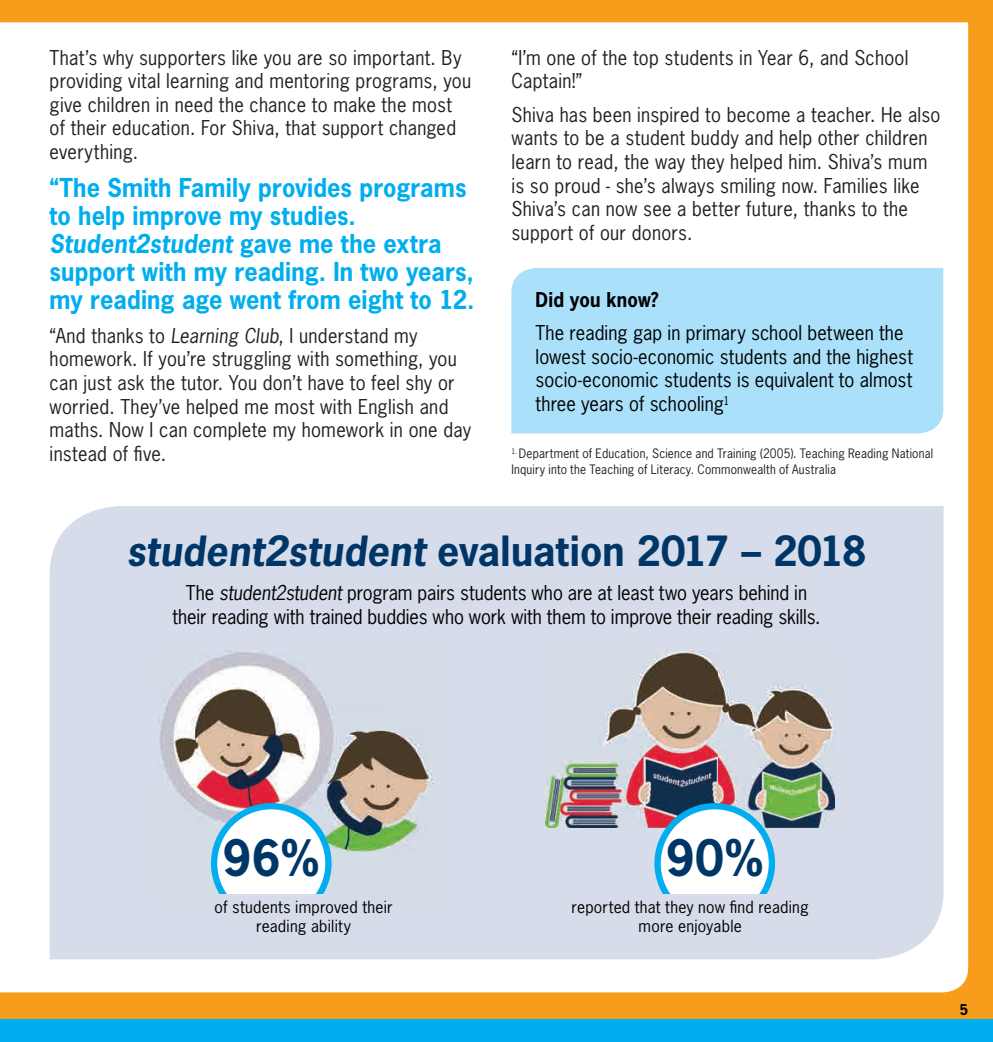
<style>
.page{position:relative;width:993px;height:1042px;background:#fff}
.page>*{position:absolute;margin:0;border:0;box-sizing:border-box;transform-origin:0 0}
.t1{font:700 47.25px "News Gothic Std";color:#003667;scale:.96 1}
.t2{font:700 39.2px "News Gothic Std";letter-spacing:-.005em;color:#003667}
.t3{font:700 24.5px/28px "News Gothic Std";letter-spacing:.005em;color:#00aeef;scale:.96 1}
.t4{font:19.25px/23.6px "News Gothic Std";letter-spacing:.015em;color:#231f20;scale:.96 1}
.t5{font:19.25px/23.6px "News Gothic Std";color:#010101;scale:.96 1}
.t6{font:700 19.25px "News Gothic Std";letter-spacing:.01em;color:#010101;scale:.96 1}
.t7{font:15.75px/19.2px "News Gothic Std";letter-spacing:.015em;color:#010101;text-align:center}
.t8{font:700 14px "News Gothic Std";color:#010101;scale:.96 1}
.t9{font:12.25px/15.8px "News Gothic Std";letter-spacing:.02em;color:#231f20;scale:.96 1}
.s1{font-style:italic}
</style>
<div class="page">
<div style="left:0;top:0;width:992px;height:1042px;background:#f89c1c"></div>
<div style="left:0;top:22px;width:967px;height:970px;background:#fff"></div>
<div style="left:0;top:1019px;width:992px;height:23px;background:#00aeef"></div>
<div style="left:511px;top:268px;width:432px;height:165px;background:#aae0f9"></div>
<div style="left:50px;top:506px;width:893px;height:453px;background:#d6dce9"></div>
<img style="left:158px;top:650px;width:290px;height:251px">
<svg style="left:211px;top:803px;width:120px;height:120px;background:#d3ebf5"></svg>
<div style="left:213px;top:894px;width:116px;height:36px;background:#d6dce9"></div>
<img style="left:545px;top:652px;width:289px;height:175px">
<svg style="left:654px;top:803px;width:120px;height:120px;background:#cae0eb"></svg>
<div style="left:656px;top:894px;width:116px;height:36px;background:#d6dce9"></div>
<p class="t4" style="left:50px;top:45px;width:440px">That’s why supporters like you are so important. By providing vital learning and mentoring programs, you give children in need the chance to make the most of their education. For Shiva, that support changed everything.</p>
<p class="t3" style="left:50px;top:173px;width:444px">“The Smith Family provides programs to help improve my studies.<br><span class="s1">Student2student</span> gave me the extra support with my reading. In two years, my reading age went from eight to 12.</p>
<p class="t4" style="left:50px;top:323px;width:440px">“And thanks to <span class="s1">Learning Club</span>, I understand my homework. If you’re struggling with something, you can just ask the tutor. You don’t have to feel shy or worried. They’ve helped me most with English and maths. Now I can complete my homework in one day instead of five.</p>
<p class="t4" style="left:511px;top:45px;width:415px">“I’m one of the top students in Year 6, and School<br>Captain!”</p>
<p class="t4" style="left:511px;top:103px;width:448px">Shiva has been inspired to become a teacher. He also wants to be a student buddy and help other children learn to read, the way they helped him. Shiva’s mum is so proud - she’s always smiling now. Families like Shiva’s can now see a better future, thanks to the support of our donors.</p>
<p class="t6" style="left:535px;top:287px;width:130px">Did you know?</p>
<p class="t5" style="left:535px;top:321px;width:394px">The reading gap in primary school between the lowest socio-economic students and the highest socio-economic students is equivalent to almost three years of schooling<sup>1</sup></p>
<p class="t9" style="left:511px;top:445px;width:440px"><sup>1.</sup> Department of Education, Science and Training (2005). Teaching Reading National<br>Inquiry into the Teaching of Literacy. Commonwealth of Australia</p>
<h2 class="t2" style="left:126px;top:525px;width:741px"><span class="s1">student2student</span> evaluation 2017 – 2018</h2>
<p class="t5" style="left:172px;top:581px;width:676px;text-align:center">The <span class="s1">student2student</span> program pairs students who are at least two years behind in their reading with trained buddies who work with them to improve their reading skills.</p>
<h1 class="t1" style="left:223px;top:827px;width:102px">96%</h1>
<p class="t7" style="left:214px;top:897px;width:180px">of students improved their reading ability</p>
<h1 class="t1" style="left:665px;top:827px;width:103px">90%</h1>
<p class="t7" style="left:571px;top:897px;width:239px">reported that they now find reading more enjoyable</p>
<p class="t8" style="left:959px;top:1000px;width:10px">5</p>
</div>
